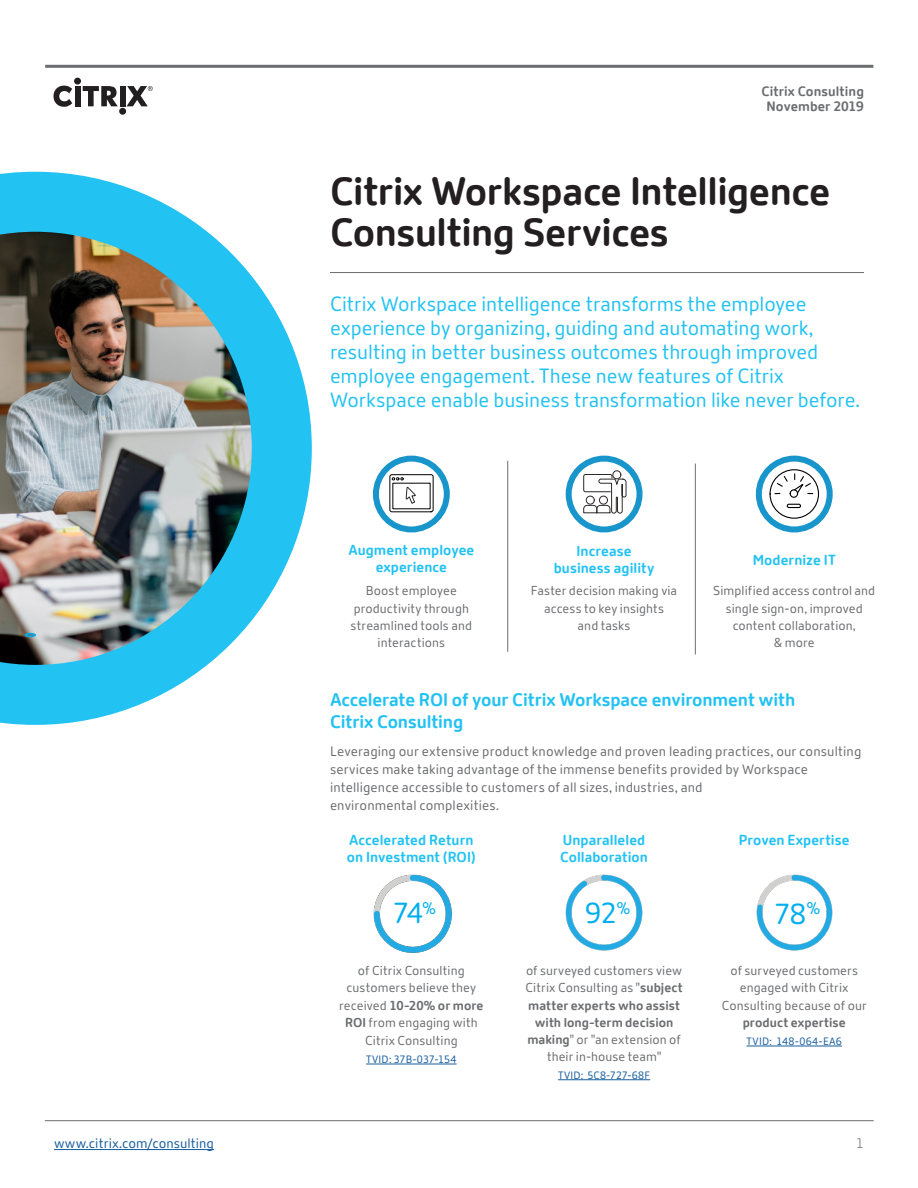
<style>
.page{position:relative;width:918px;height:1188px;background:#fff}
.page>*{position:absolute;margin:0;border:0;box-sizing:border-box;transform-origin:0 0}
.Main_Headline{font:700 39px/41.2px "Citrix New Sans";letter-spacing:-.01em;color:#231f20}
.Bulleted_Body_Copy{font:28.5px "Citrix New Sans";color:#00aeef}
.Subhead_-_LtBlue1{font:20.25px/24px "Citrix New Sans";letter-spacing:-.005em;color:#22c2f3}
.t1{font:700 18px/22.5px "Citrix New Sans";letter-spacing:-.005em;color:#22c2f3}
.Sub_Headline{font:700 14.25px/17.1px "Citrix New Sans";letter-spacing:.005em;color:#22c2f3;text-align:center}
.Bulleted_Body_Copy-2{font:13.5px/18px "Citrix New Sans";letter-spacing:.01em;color:#6c6d70}
.t2{font:700 13.5px/15px "Citrix New Sans";letter-spacing:.005em;color:#6c6d70;text-align:center}
.t3{font:13.5px "Citrix New Sans";letter-spacing:.005em;color:#175d9e}
.t4{font:300 13.5px "Citrix New Sans";color:#6c6d70}
.Body_Copy_Centered{font:12.75px/17.2px "Citrix New Sans";letter-spacing:.005em;color:#6c6d70;text-align:center}
.Body_Copy_Centered-2{font:10.5px "Citrix New Sans";letter-spacing:.02em;color:#175d9e}
.s1{font-weight:700}
</style>
<div class="page">
<hr style="left:45px;top:65px;width:828px;height:3px;background:#6c6d70">
<div style="left:74px;top:78px;width:7px;height:7px;background:#231f20;border-radius:50%"></div>
<div style="left:75px;top:86px;width:5px;height:20px;background:#231f20"></div>
<div style="left:119px;top:108px;width:7px;height:7px;background:#231f20;border-radius:50%"></div>
<div style="left:120px;top:86px;width:5px;height:20px;background:#231f20"></div>
<svg style="left:53px;top:86px;width:19px;height:21px"></svg>
<svg style="left:83px;top:86px;width:35px;height:20px"></svg>
<svg style="left:127px;top:86px;width:26px;height:20px"></svg>
<hr style="left:45px;top:1120px;width:829px;height:1px;background:#6c6d70">
<hr style="left:54px;top:1149px;width:160px;height:1px;background:#175d9e">
<hr style="left:507px;top:461px;width:1px;height:191px;background:#6c6d70">
<hr style="left:695px;top:464px;width:1px;height:190px;background:#6c6d70">
<hr style="left:330px;top:272px;width:534px;height:1px;background:#6c6d70">
<img style="left:0;top:172px;width:312px;height:553px">
<div style="left:566px;top:456px;width:77px;height:76px;border:6px solid #1896cc;border-radius:50%"></div>
<div style="left:756px;top:456px;width:77px;height:76px;border:6px solid #1896cc;border-radius:50%"></div>
<div style="left:373px;top:456px;width:77px;height:76px;border:6px solid #1896cc;border-radius:50%"></div>
<div style="left:25px;top:633px;width:11px;height:4px;border:2px solid #00aeef;border-radius:50%"></div>
<img style="left:373px;top:874px;width:79px;height:79px">
<hr style="left:366px;top:1064px;width:91px;height:1px;background:#175d9e">
<hr style="left:558px;top:1079px;width:92px;height:1px;background:#175d9e">
<img style="left:565px;top:874px;width:78px;height:77px">
<hr style="left:747px;top:1046px;width:95px;height:1px;background:#175d9e">
<img style="left:756px;top:874px;width:77px;height:77px">
<div style="left:612px;top:470px;width:9px;height:9px;border:1px solid #2d2929;border-radius:50%"></div>
<svg style="left:583px;top:474px;width:44px;height:40px"></svg>
<svg style="left:392px;top:477px;width:12px;height:3px"></svg>
<div style="left:389px;top:474px;width:45px;height:38px;border:1px solid #000;border-radius:2px"></div>
<svg style="left:405px;top:486px;width:11px;height:18px"></svg>
<svg style="left:775px;top:474px;width:38px;height:20px"></svg>
<div style="left:770px;top:469px;width:49px;height:50px;border:1px solid #000;border-radius:50%"></div>
<div style="left:790px;top:489px;width:8px;height:9px;border:1px solid #000;border-radius:50%"></div>
<div style="left:787px;top:504px;width:14px;height:4px;border:1px solid #000;border-radius:2px"></div>
<p class="t3" style="left:54px;top:1136px;width:161px">www.citrix.com/consulting</p>
<p class="t2" style="left:762px;top:84px;width:104px">Citrix Consulting<br>November 2019</p>
<p class="Main_Headline" style="left:330px;top:171px;width:502px">Citrix Workspace Intelligence<br>Consulting Services</p>
<p class="Subhead_-_LtBlue1" style="left:330px;top:293px;width:532px">Citrix Workspace intelligence transforms the employee experience by organizing, guiding and automating work, resulting in better business outcomes through improved employee engagement. These new features of Citrix Workspace enable business transformation like never before.</p>
<p class="Sub_Headline" style="left:348px;top:542px;width:128px">Augment employee experience</p>
<p class="Body_Copy_Centered" style="left:354px;top:582px;width:117px">Boost employee productivity through</p>
<p class="Body_Copy_Centered" style="left:351px;top:617px;width:123px">streamlined tools and</p>
<p class="Body_Copy_Centered" style="left:378px;top:634px;width:69px">interactions</p>
<p class="Sub_Headline" style="left:554px;top:542px;width:102px">Increase business agility</p>
<p class="Body_Copy_Centered" style="left:531px;top:582px;width:148px">Faster decision making via access to key insights<br>and tasks</p>
<p class="Sub_Headline" style="left:753px;top:552px;width:85px">Modernize IT</p>
<p class="Body_Copy_Centered" style="left:713px;top:582px;width:164px">Simplified access control and single sign-on, improved content collaboration,</p>
<p class="Body_Copy_Centered" style="left:774px;top:634px;width:42px">&amp; more</p>
<p class="t1" style="left:330px;top:688px;width:467px">Accelerate ROI of your Citrix Workspace environment with<br>Citrix Consulting</p>
<p class="Bulleted_Body_Copy-2" style="left:330px;top:742px;width:533px">Leveraging our extensive product knowledge and proven leading practices, our consulting services make taking advantage of the immense benefits provided by Workspace intelligence accessible to customers of all sizes, industries, and<br>environmental complexities.</p>
<p class="Sub_Headline" style="left:347px;top:832px;width:130px;text-align:left">Accelerated Return on Investment (ROI)</p>
<p class="Sub_Headline" style="left:560px;top:832px;width:89px;text-align:left">Unparalleled<br>Collaboration</p>
<p class="Sub_Headline" style="left:739px;top:832px;width:112px">Proven Expertise</p>
<p class="Bulleted_Body_Copy" style="left:393px;top:897px;width:45px">74<sup>%</sup></p>
<p class="Bulleted_Body_Copy" style="left:585px;top:897px;width:47px">92<sup>%</sup></p>
<p class="Bulleted_Body_Copy" style="left:774px;top:898px;width:47px">78<sup>%</sup></p>
<p class="Body_Copy_Centered" style="left:358px;top:962px;width:108px">of Citrix Consulting</p>
<p class="Body_Copy_Centered" style="left:339px;top:979px;width:146px">customers believe they received <span class="s1">10-20% or more<br>ROI</span> from engaging with<br>Citrix Consulting</p>
<p class="Body_Copy_Centered-2" style="left:366px;top:1053px;width:92px">TVID: 37B-037-154</p>
<p class="Body_Copy_Centered" style="left:526px;top:962px;width:159px">of surveyed customers view<br>Citrix Consulting as "<span class="s1">subject matter experts who assist with long-term decision making</span>" or "an extension of their in-house team"</p>
<p class="Body_Copy_Centered-2" style="left:558px;top:1069px;width:94px">TVID: 5C8-727-68F</p>
<p class="Body_Copy_Centered" style="left:722px;top:962px;width:146px">of surveyed customers engaged with Citrix<br>Consulting because of our <span class="s1">product expertise</span></p>
<p class="Body_Copy_Centered-2" style="left:747px;top:1035px;width:97px">TVID: 148-064-EA6</p>
<p class="t4" style="left:856px;top:1136px;width:9px">1</p>
</div>
